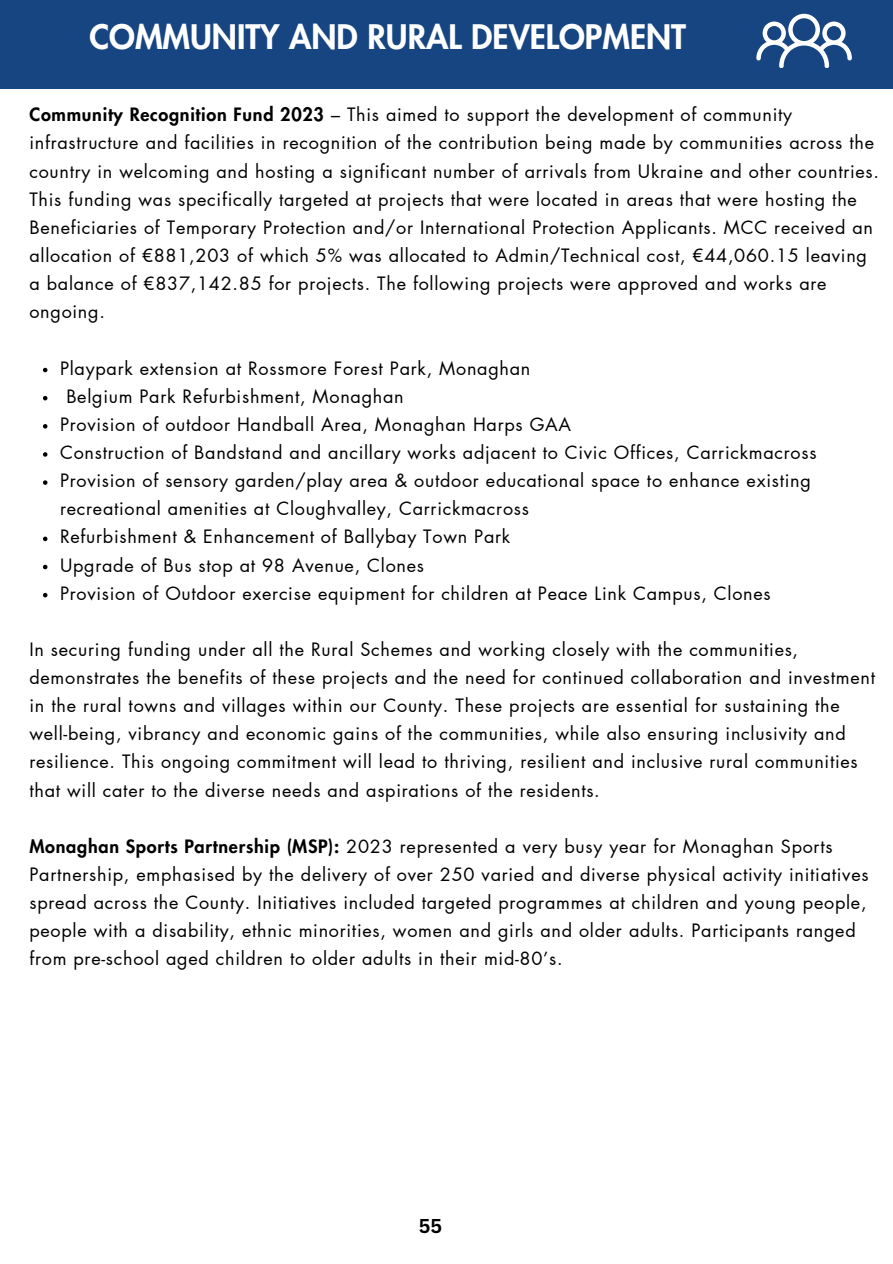
<style>
.page{position:relative;width:893px;height:1264px;background:#fff}
.page>*{position:absolute;margin:0;border:0;box-sizing:border-box;transform-origin:0 0}
.t1{font:800 33px "Futura LT Pro";color:#fff}
.t2{font:700 19.5px "Canva Sans";color:#000}
.t3{font:18px/28.2px "Futura LT Pro";letter-spacing:.04em;color:#000}
.s1{font-weight:800}
</style>
<div class="page">
<div style="left:0;top:0;width:892px;height:89px;background:#174582"></div>
<svg style="left:756px;top:14px;width:95px;height:54px"></svg>
<svg style="left:43px;top:368px;width:4px;height:4px"></svg>
<svg style="left:43px;top:396px;width:4px;height:4px"></svg>
<svg style="left:43px;top:424px;width:4px;height:4px"></svg>
<svg style="left:43px;top:452px;width:4px;height:4px"></svg>
<svg style="left:43px;top:480px;width:4px;height:5px"></svg>
<svg style="left:43px;top:536px;width:4px;height:5px"></svg>
<svg style="left:43px;top:564px;width:4px;height:5px"></svg>
<svg style="left:43px;top:593px;width:4px;height:4px"></svg>
<h1 class="t1" style="left:89px;top:22px;width:598px">COMMUNITY AND RURAL DEVELOPMENT</h1>
<p class="t3" style="left:29px;top:101px;width:851px"><span class="s1">Community Recognition Fund 2023</span> – This aimed to support the development of community infrastructure and facilities in recognition of the contribution being made by communities across the country in welcoming and hosting a significant number of arrivals from Ukraine and other countries.<br>This funding was specifically targeted at projects that were located in areas that were hosting the Beneficiaries of Temporary Protection and/or International Protection Applicants. MCC received an allocation of €881,203 of which 5% was allocated to Admin/Technical cost, €44,060.15 leaving a balance of €837,142.85 for projects. The following projects were approved and works are ongoing.</p>
<p class="t3" style="left:60px;top:354px;width:472px">Playpark extension at Rossmore Forest Park, Monaghan</p>
<p class="t3" style="left:66px;top:383px;width:339px">Belgium Park Refurbishment, Monaghan</p>
<p class="t3" style="left:60px;top:411px;width:512px">Provision of outdoor Handball Area, Monaghan Harps GAA</p>
<p class="t3" style="left:60px;top:439px;width:758px">Construction of Bandstand and ancillary works adjacent to Civic Offices, Carrickmacross</p>
<p class="t3" style="left:60px;top:467px;width:752px">Provision of sensory garden/play area &amp; outdoor educational space to enhance existing</p>
<p class="t3" style="left:60px;top:495px;width:470px">recreational amenities at Cloughvalley, Carrickmacross</p>
<p class="t3" style="left:60px;top:523px;width:452px">Refurbishment &amp; Enhancement of Ballybay Town Park</p>
<p class="t3" style="left:60px;top:551px;width:365px">Upgrade of Bus stop at 98 Avenue, Clones</p>
<p class="t3" style="left:60px;top:579px;width:712px">Provision of Outdoor exercise equipment for children at Peace Link Campus, Clones</p>
<p class="t3" style="left:29px;top:636px;width:847px">In securing funding under all the Rural Schemes and working closely with the communities, demonstrates the benefits of these projects and the need for continued collaboration and investment in the rural towns and villages within our County. These projects are essential for sustaining the well-being, vibrancy and economic gains of the communities, while also ensuring inclusivity and resilience. This ongoing commitment will lead to thriving, resilient and inclusive rural communities that will cater to the diverse needs and aspirations of the residents.</p>
<p class="t3" style="left:29px;top:833px;width:840px"><span class="s1">Monaghan Sports Partnership (MSP):</span> 2023 represented a very busy year for Monaghan Sports Partnership, emphasised by the delivery of over 250 varied and diverse physical activity initiatives spread across the County. Initiatives included targeted programmes at children and young people, people with a disability, ethnic minorities, women and girls and older adults. Participants ranged from pre-school aged children to older adults in their mid-80’s.</p>
<p class="t2" style="left:419px;top:1212px;width:25px">55</p>
</div>
